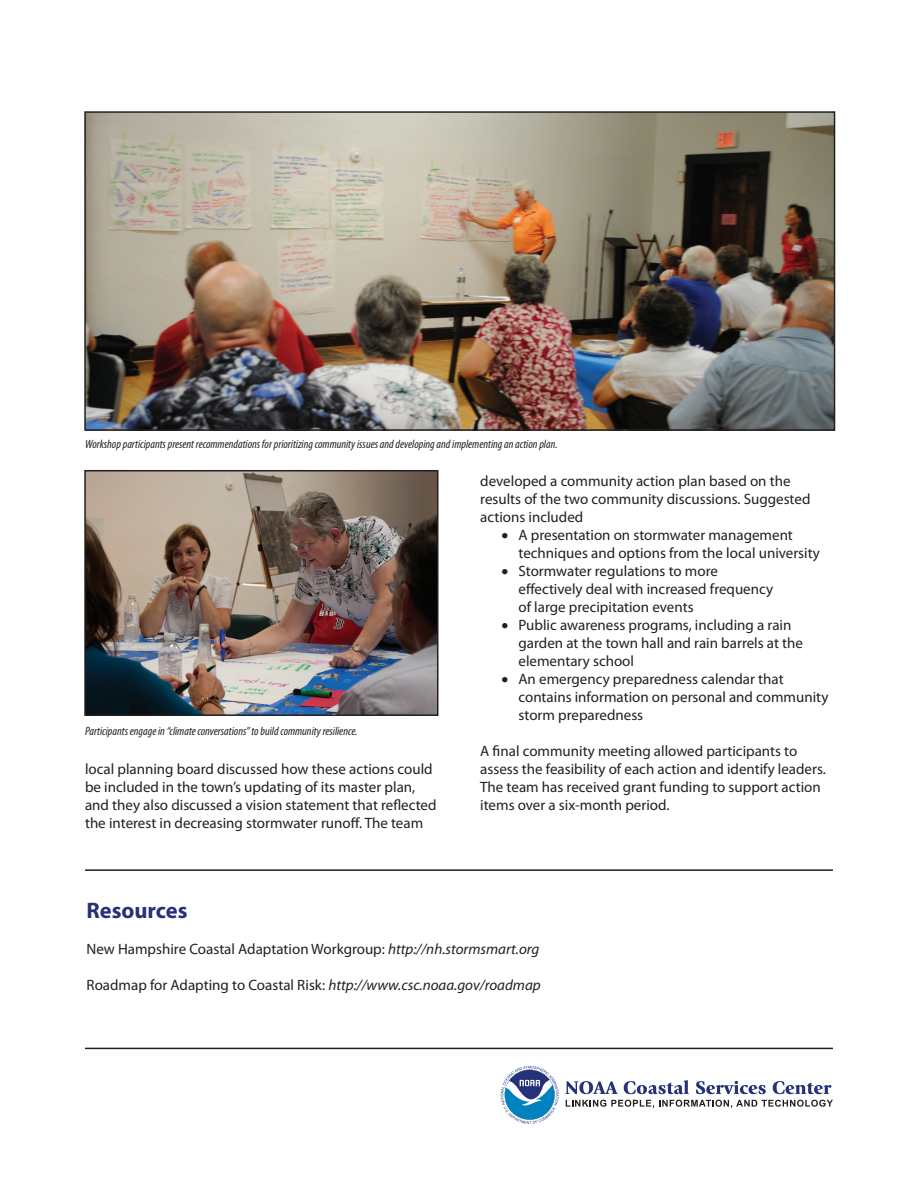
<style>
.page{position:relative;width:918px;height:1188px;background:#fff}
.page>*{position:absolute;margin:0;border:0;box-sizing:border-box;transform-origin:0 0}
.t1{font:700 22.5px "Myriad Pro";color:#253279}
.t2{font:15px/18px "Myriad Pro";color:#231f20}
.photo_caption{font:italic condensed 12px "Myriad Pro";color:#231f20}
.s1{font-style:italic}
</style>
<div class="page">
<svg style="left:501px;top:1066px;width:58px;height:58px"></svg>
<svg style="left:565px;top:1081px;width:53px;height:13px"></svg>
<svg style="left:624px;top:1080px;width:65px;height:14px"></svg>
<svg style="left:696px;top:1081px;width:70px;height:13px"></svg>
<svg style="left:773px;top:1081px;width:59px;height:13px"></svg>
<svg style="left:566px;top:1100px;width:267px;height:8px"></svg>
<hr style="left:85px;top:1048px;width:748px;height:1px;background:#231f20">
<img style="left:87px;top:114px;width:745px;height:314px">
<div style="left:84px;top:111px;width:751px;height:320px;border:2px solid #231f20"></div>
<img style="left:87px;top:473px;width:348px;height:240px">
<div style="left:84px;top:470px;width:354px;height:246px;border:2px solid #231f20"></div>
<hr style="left:85px;top:869px;width:748px;height:2px;background:#231f20">
<h3 class="photo_caption" style="left:85px;top:437px;width:474px">Workshop participants present recommendations for prioritizing community issues and developing and implementing an action plan.</h3>
<h3 class="photo_caption" style="left:85px;top:724px;width:274px">Participants engage in “climate conversations” to build community resilience.</h3>
<p class="t2" style="left:85px;top:760px;width:353px">local planning board discussed how these actions could be included in the town’s updating of its master plan, and they also discussed a vision statement that reflected the interest in decreasing stormwater runoff. The team</p>
<p class="t2" style="left:480px;top:472px;width:332px">developed a community action plan based on the results of the two community discussions. Suggested actions included</p>
<p class="t2" style="left:519px;top:526px;width:303px;text-indent:-17px">• A presentation on stormwater management techniques and options from the local university</p>
<p class="t2" style="left:519px;top:562px;width:256px;text-indent:-17px">• Stormwater regulations to more effectively deal with increased frequency of large precipitation events</p>
<p class="t2" style="left:519px;top:616px;width:286px;text-indent:-17px">• Public awareness programs, including a rain garden at the town hall and rain barrels at the elementary school</p>
<p class="t2" style="left:519px;top:670px;width:311px;text-indent:-17px">• An emergency preparedness calendar that contains information on personal and community storm preparedness</p>
<p class="t2" style="left:480px;top:742px;width:347px">A final community meeting allowed participants to assess the feasibility of each action and identify leaders.<br>The team has received grant funding to support action items over a six-month period.</p>
<h2 class="t1" style="left:87px;top:896px;width:103px">Resources</h2>
<p class="t2" style="left:87px;top:940px;width:454px">New Hampshire Coastal Adaptation Workgroup: <span class="s1">http://nh.stormsmart.org</span></p>
<p class="t2" style="left:87px;top:976px;width:456px">Roadmap for Adapting to Coastal Risk: <span class="s1">http://www.csc.noaa.gov/roadmap</span></p>
</div>
